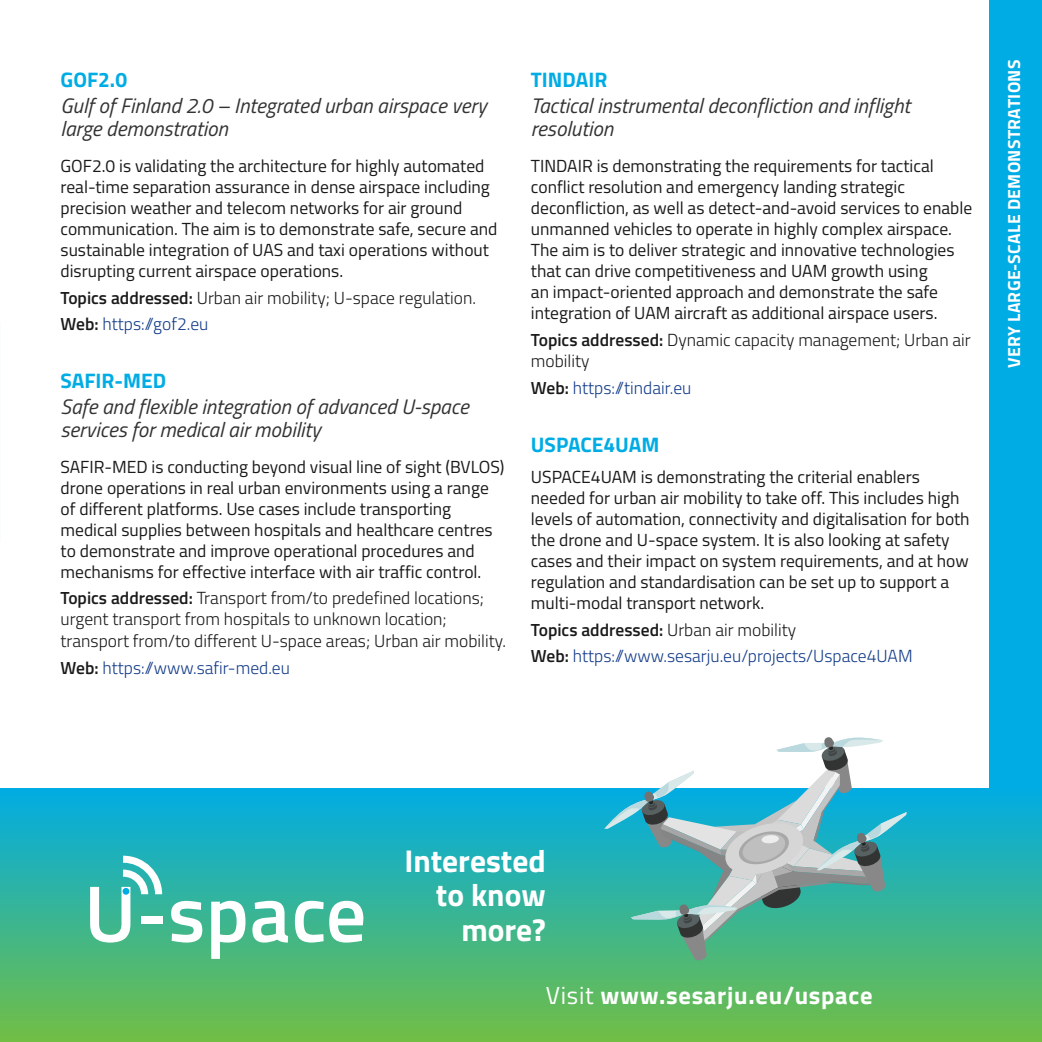
<style>
.page{position:relative;width:1042px;height:1042px;background:#fff}
.page>*{position:absolute;margin:0;border:0;box-sizing:border-box;transform-origin:0 0}
.body_project{font:700 31.5px "Titillium Web";color:#fff}
.body_project-2{font:700 24.5px "Titillium Web";letter-spacing:.03em;color:#fff}
.project_title{font:italic 21px/26.2px "Titillium Web";color:#333}
.project_title-2{font:700 21px "Titillium Web";color:#00ace4}
.body_project-3{font:17.5px/21px "Titillium Web";color:#1a1a1a}
.body{font:300 17.5px/21.3px "Titillium Web";color:#1a1a1a}
.body-2{font:300 17.5px "Titillium Web";color:#153d8a}
.body-3{font:600 17.5px "Titillium Web";color:#1a1a1a}
.title_side{font:700 17.5px "Titillium Web";letter-spacing:.02em;color:#fff}
.s1{font-weight:700;font-style:normal;color:#00ace4}
.s2{font-weight:600}
.s3{font-weight:600;color:#1a1a1a}
.s4{font-weight:300}
.s5{font-weight:400}
</style>
<div class="page">
<div style="left:989px;top:0;width:53px;height:1042px;background:#00ace4"></div>
<div style="left:0;top:789px;width:1042px;height:253px;background:linear-gradient(to bottom,#01ace3,#72be44)"></div>
<svg style="left:604px;top:737px;width:302px;height:224px"></svg>
<svg style="left:171px;top:901px;width:31px;height:41px"></svg>
<svg style="left:211px;top:901px;width:34px;height:58px"></svg>
<svg style="left:252px;top:901px;width:36px;height:41px"></svg>
<svg style="left:295px;top:901px;width:68px;height:41px"></svg>
<svg style="left:90px;top:856px;width:72px;height:86px"></svg>
<p class="project_title" style="left:61px;top:65px;width:427px"><span class="s1">GOF2.0<br></span>Gulf of Finland 2.0 – Integrated urban airspace very</p>
<p class="project_title" style="left:61px;top:114px;width:169px">large demonstration</p>
<p class="body_project-3" style="left:61px;top:154px;width:438px">GOF2.0 is validating the architecture for highly automated real-time separation assurance in dense airspace including precision weather and telecom networks for air ground communication. The aim is to demonstrate safe, secure and sustainable integration of UAS and taxi operations without disrupting current airspace operations.</p>
<p class="body" style="left:61px;top:286px;width:417px"><span class="s2">Topics addressed:</span> Urban air mobility; U-space regulation.</p>
<p class="body-2" style="left:61px;top:312px;width:149px"><span class="s3">Web:</span> https://gof2.eu</p>
<p class="project_title" style="left:61px;top:366px;width:410px"><span class="s1">SAFIR-MED<br></span>Safe and flexible integration of advanced U-space</p>
<p class="project_title" style="left:61px;top:415px;width:262px">services for medical air mobility</p>
<p class="body_project-3" style="left:61px;top:455px;width:445px">SAFIR-MED is conducting beyond visual line of sight (BVLOS) drone operations in real urban environments using a range of different platforms. Use cases include transporting medical supplies between hospitals and healthcare centres to demonstrate and improve operational procedures and mechanisms for effective interface with air traffic control.</p>
<p class="body" style="left:61px;top:586px;width:447px"><span class="s2">Topics addressed:</span> Transport from/to predefined locations; urgent transport from hospitals to unknown location; transport from/to different U-space areas; Urban air mobility.</p>
<p class="body-2" style="left:61px;top:655px;width:231px"><span class="s3">Web:</span> https://www.safir-med.eu</p>
<p class="project_title" style="left:531px;top:65px;width:381px"><span class="s1">TINDAIR<br></span>Tactical instrumental deconfliction and inflight</p>
<p class="project_title" style="left:531px;top:114px;width:84px">resolution</p>
<p class="body_project-3" style="left:531px;top:154px;width:443px">TINDAIR is demonstrating the requirements for tactical conflict resolution and emergency landing strategic deconfliction, as well as detect-and-avoid services to enable unmanned vehicles to operate in highly complex airspace.<br>The aim is to deliver strategic and innovative technologies that can drive competitiveness and UAM growth using<br>an impact-oriented approach and demonstrate the safe integration of UAM aircraft as additional airspace users.</p>
<p class="body" style="left:531px;top:328px;width:441px;line-height:21.9px"><span class="s2">Topics addressed:</span> Dynamic capacity management; Urban air mobility</p>
<p class="body-2" style="left:531px;top:375px;width:162px"><span class="s3">Web:</span> https://tindair.eu</p>
<p class="project_title-2" style="left:531px;top:428px;width:130px">USPACE4UAM</p>
<p class="body_project-3" style="left:531px;top:465px;width:440px">USPACE4UAM is demonstrating the criterial enablers needed for urban air mobility to take off. This includes high levels of automation, connectivity and digitalisation for both the drone and U-space system. It is also looking at safety cases and their impact on system requirements, and at how regulation and standardisation can be set up to support a multi-modal transport network.</p>
<p class="body-3" style="left:531px;top:616px;width:267px">Topics addressed: <span class="s4">Urban air mobility</span></p>
<p class="body-2" style="left:531px;top:643px;width:383px"><span class="s3">Web:</span> https://www.sesarju.eu/projects/Uspace4UAM</p>
<p class="title_side" style="left:1000px;top:368px;width:310px;rotate:-90deg">VERY LARGE-SCALE DEMONSTRATIONS</p>
<p class="body_project" style="left:404px;top:836px;width:143px">Interested</p>
<p class="body_project" style="left:436px;top:871px;width:111px">to know</p>
<p class="body_project" style="left:461px;top:906px;width:86px">more?</p>
<p class="body_project-2" style="left:546px;top:977px;width:328px"><span class="s5">Visit</span> www.sesarju.eu/uspace</p>
</div>
